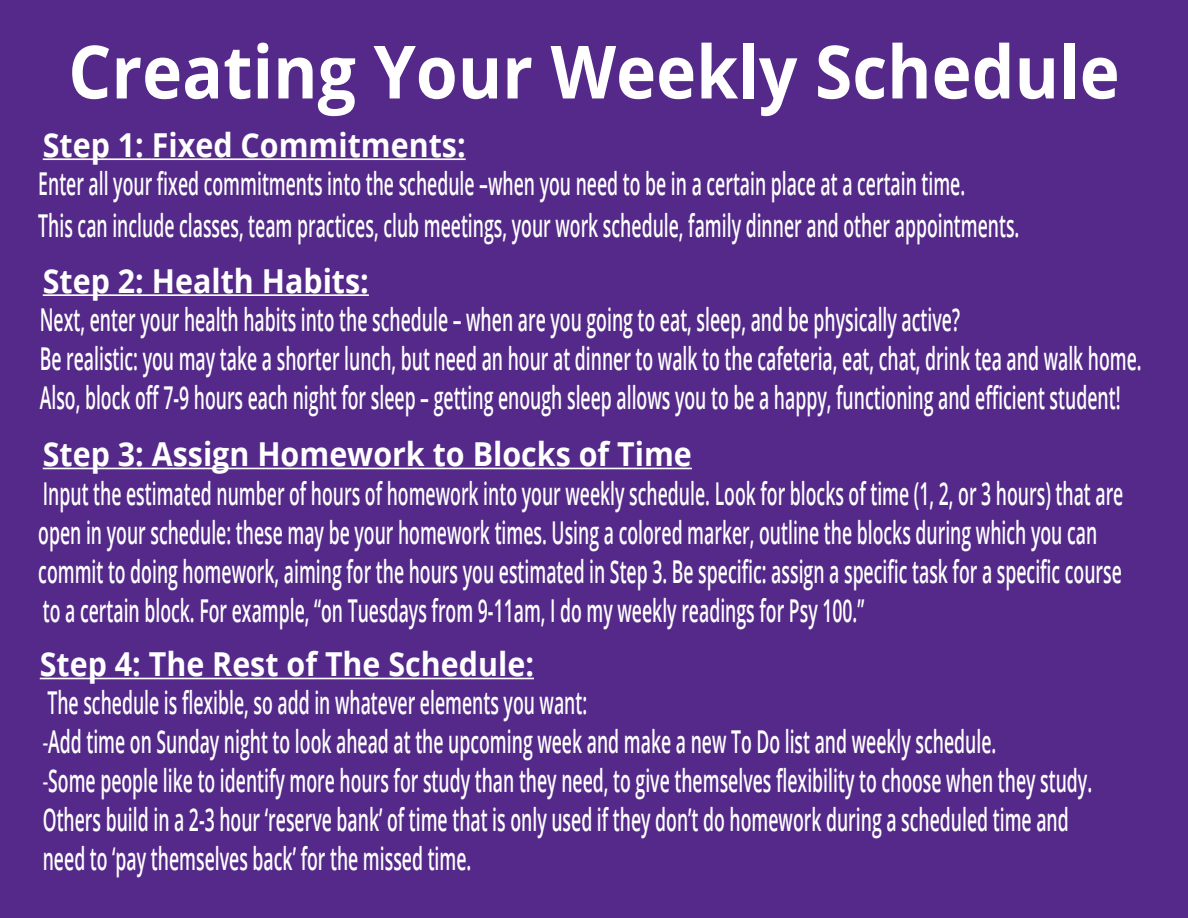
<style>
.page{position:relative;width:1188px;height:918px;background:#542989}
.page>*{position:absolute;margin:0;border:0;box-sizing:border-box;transform-origin:0 0}
.t1{font:700 73.5px "Open Sans";color:#fff;scale:.92 1}
.t2{font:700 33px "Open Sans";color:#fff;scale:.92 1}
.t3{font:600 31.5px/39px "Open Sans";color:#fff;scale:.56 1}
.s1{font-family:"Myriad Pro";font-weight:400}
</style>
<div class="page">
<hr style="left:43px;top:158px;width:109px;height:2px;background:#fff">
<hr style="left:152px;top:158px;width:305px;height:2px;background:#fff">
<svg style="left:457px;top:158px;width:9px;height:2px"></svg>
<hr style="left:40px;top:678px;width:494px;height:1px;background:#fff">
<hr style="left:43px;top:468px;width:649px;height:1px;background:#fff">
<hr style="left:43px;top:294px;width:326px;height:2px;background:#fff">
<h1 class="t1" style="left:68px;top:20px;width:1144px">Creating Your Weekly Schedule</h1>
<p class="t2" style="left:43px;top:121px;width:461px">Step 1: Fixed Commitments:</p>
<p class="t3" style="left:38px;top:161px;width:1754px;line-height:42px">Enter all your fixed commitments into the schedule –when you need to be in a certain place at a certain time.<br>This can include classes, team practices, club meetings, your work schedule, family dinner and other appointments.</p>
<p class="t2" style="left:43px;top:257px;width:356px">Step 2: Health Habits:</p>
<p class="t3" style="left:40px;top:299px;width:1969px">Next, enter your health habits into the schedule – when are you going to eat, sleep, and be physically active?<br>Be realistic: you may take a shorter lunch, but need an hour at dinner to walk to the cafeteria, eat, chat, drink tea and walk home.<br>Also, block off 7-9 hours each night for sleep – getting enough sleep allows you to be a happy, functioning and efficient student!</p>
<p class="t2" style="left:43px;top:431px;width:707px">Step 3: Assign Homework to Blocks of Time</p>
<p class="t3" style="left:38px;top:473px;width:1939px">Input the estimated number of hours of homework into your weekly schedule. Look for blocks of time (1, 2, or 3 hours) that are open in your schedule: these may be your homework times. Using a colored marker, outline the blocks during which you can commit to doing homework, aiming for the hours you estimated in Step 3. Be specific: assign a specific task for a specific course to a certain block. For example, “on Tuesdays from 9-11am, I do my weekly readings for Psy 100.”</p>
<p class="t2" style="left:40px;top:641px;width:539px">Step 4: The Rest of The Schedule:</p>
<p class="t3" style="left:43px;top:682px;width:1876px">The schedule is flexible, so add in whatever elements you want:<br><span class="s1">-</span>Add time on Sunday night to look ahead at the upcoming week and make a new To Do list and weekly schedule.<br><span class="s1">-</span>Some people like to identify more hours for study than they need, to give themselves flexibility to choose when they study.<br>Others build in a 2-3 hour ‘reserve bank’ of time that is only used if they don’t do homework during a scheduled time and need to ‘pay themselves back’ for the missed time.</p>
</div>
